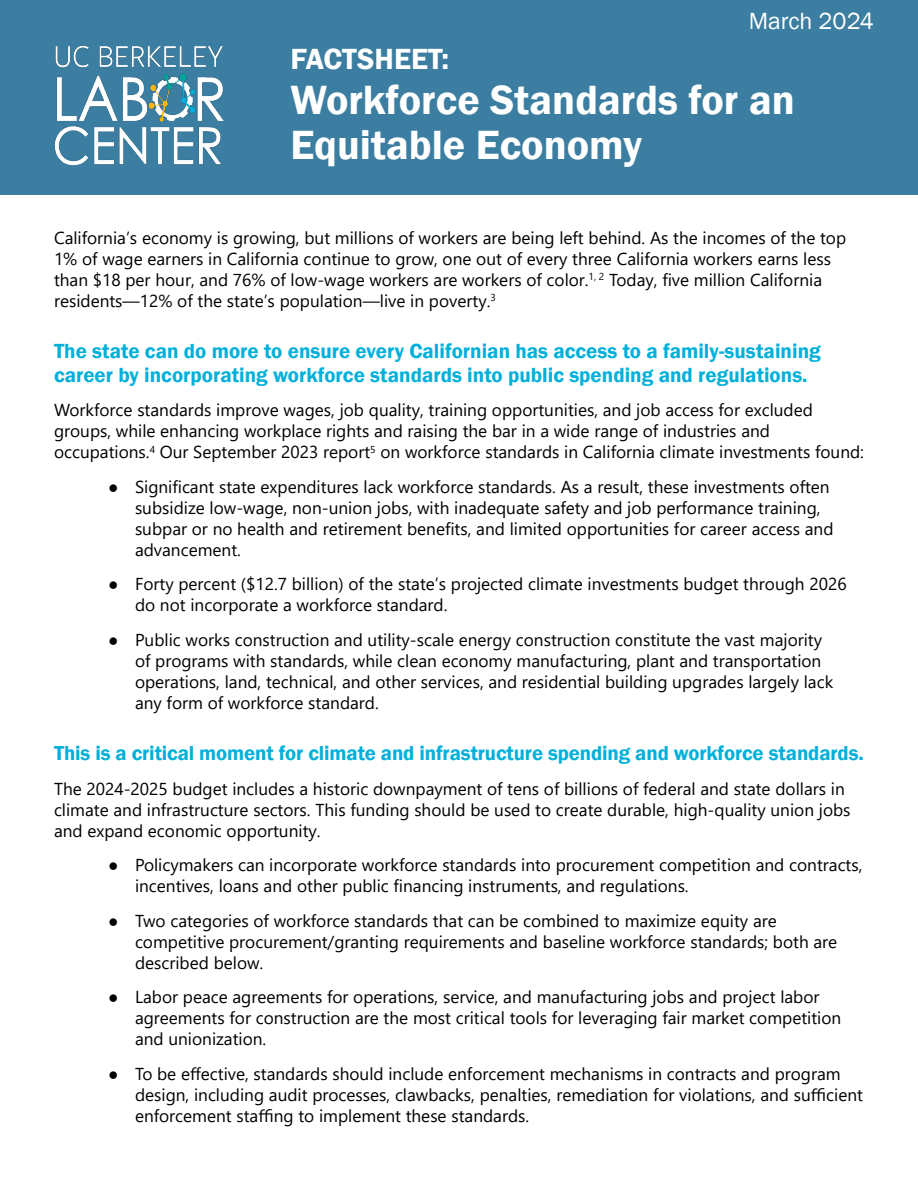
<style>
.page{position:relative;width:918px;height:1188px;background:#fff}
.page>*{position:absolute;margin:0;border:0;box-sizing:border-box;transform-origin:0 0}
.t1{font:600 42px/45px "Franklin Gothic";color:#fff}
.t2{font:600 30px "Franklin Gothic";color:#fff}
.t3{font:24px "Franklin Gothic";color:#fff}
.t4{font:600 21px/24.2px "Franklin Gothic";color:#00b0da}
.t5{font:600 20.85px "Franklin Gothic";letter-spacing:-.005em;color:#00b0da}
.t6{font:17.25px/21px "Segoe UI";color:#000}
.t7{font:10.05px "Segoe UI";color:#000}
</style>
<div class="page">
<div style="left:0;top:0;width:918px;height:194px;background:#3b7ea1"></div>
<img style="left:55px;top:45px;width:169px;height:121px">
<h1 class="t3" style="left:749px;top:7px;width:127px">March 2024</h1>
<h1 class="t2" style="left:290px;top:40px;width:160px">FACTSHEET:</h1>
<h1 class="t1" style="left:290px;top:78px;width:506px">Workforce Standards for an<br>Equitable Economy</h1>
<p class="t6" style="left:54px;top:226px;width:794px">California’s economy is growing, but millions of workers are being left behind. As the incomes of the top<br>1% of wage earners in California continue to grow, one out of every three California workers earns less than $18 per hour, and 76% of low-wage workers are workers of color.</p>
<p class="t7" style="left:589px;top:267px;width:9px">1,</p>
<p class="t6" style="left:599px;top:268px;width:225px"><sup>2</sup> Today, five million California</p>
<p class="t6" style="left:54px;top:289px;width:443px">residents—12% of the state’s population—live in poverty.<sup>3</sup></p>
<h2 class="t4" style="left:54px;top:339px;width:768px">The state can do more to ensure every Californian has access to a family-sustaining career by incorporating workforce standards into public spending and regulations.</h2>
<p class="t6" style="left:54px;top:398px;width:812px">Workforce standards improve wages, job quality, training opportunities, and job access for excluded groups, while enhancing workplace rights and raising the bar in a wide range of industries and occupations.<sup>4</sup> Our September 2023 report<sup>5</sup> on workforce standards in California climate investments found:</p>
<p class="t6" style="left:135px;top:475px;width:700px;text-indent:-27px">● Significant state expenditures lack workforce standards. As a result, these investments often subsidize low-wage, non-union jobs, with inadequate safety and job performance training, subpar or no health and retirement benefits, and limited opportunities for career access and advancement.</p>
<p class="t6" style="left:135px;top:572px;width:713px;text-indent:-27px">● Forty percent ($12.7 billion) of the state’s projected climate investments budget through 2026 do not incorporate a workforce standard.</p>
<p class="t6" style="left:135px;top:628px;width:700px;text-indent:-27px">● Public works construction and utility-scale energy construction constitute the vast majority of programs with standards, while clean economy manufacturing, plant and transportation operations, land, technical, and other services, and residential building upgrades largely lack any form of workforce standard.</p>
<h2 class="t5" style="left:54px;top:740px;width:811px">This is a critical moment for climate and infrastructure spending and workforce standards.</h2>
<p class="t6" style="left:54px;top:776px;width:798px">The 2024-2025 budget includes a historic downpayment of tens of billions of federal and state dollars in climate and infrastructure sectors. This funding should be used to create durable, high-quality union jobs and expand economic opportunity.</p>
<p class="t6" style="left:135px;top:853px;width:729px;text-indent:-27px">● Policymakers can incorporate workforce standards into procurement competition and contracts, incentives, loans and other public financing instruments, and regulations.</p>
<p class="t6" style="left:135px;top:908px;width:704px;text-indent:-27px">● Two categories of workforce standards that can be combined to maximize equity are competitive procurement/granting requirements and baseline workforce standards; both are described below.</p>
<p class="t6" style="left:135px;top:985px;width:708px;text-indent:-27px">● Labor peace agreements for operations, service, and manufacturing jobs and project labor agreements for construction are the most critical tools for leveraging fair market competition and unionization.</p>
<p class="t6" style="left:135px;top:1061px;width:730px;text-indent:-27px">● To be effective, standards should include enforcement mechanisms in contracts and program design, including audit processes, clawbacks, penalties, remediation for violations, and sufficient enforcement staffing to implement these standards.</p>
</div>
